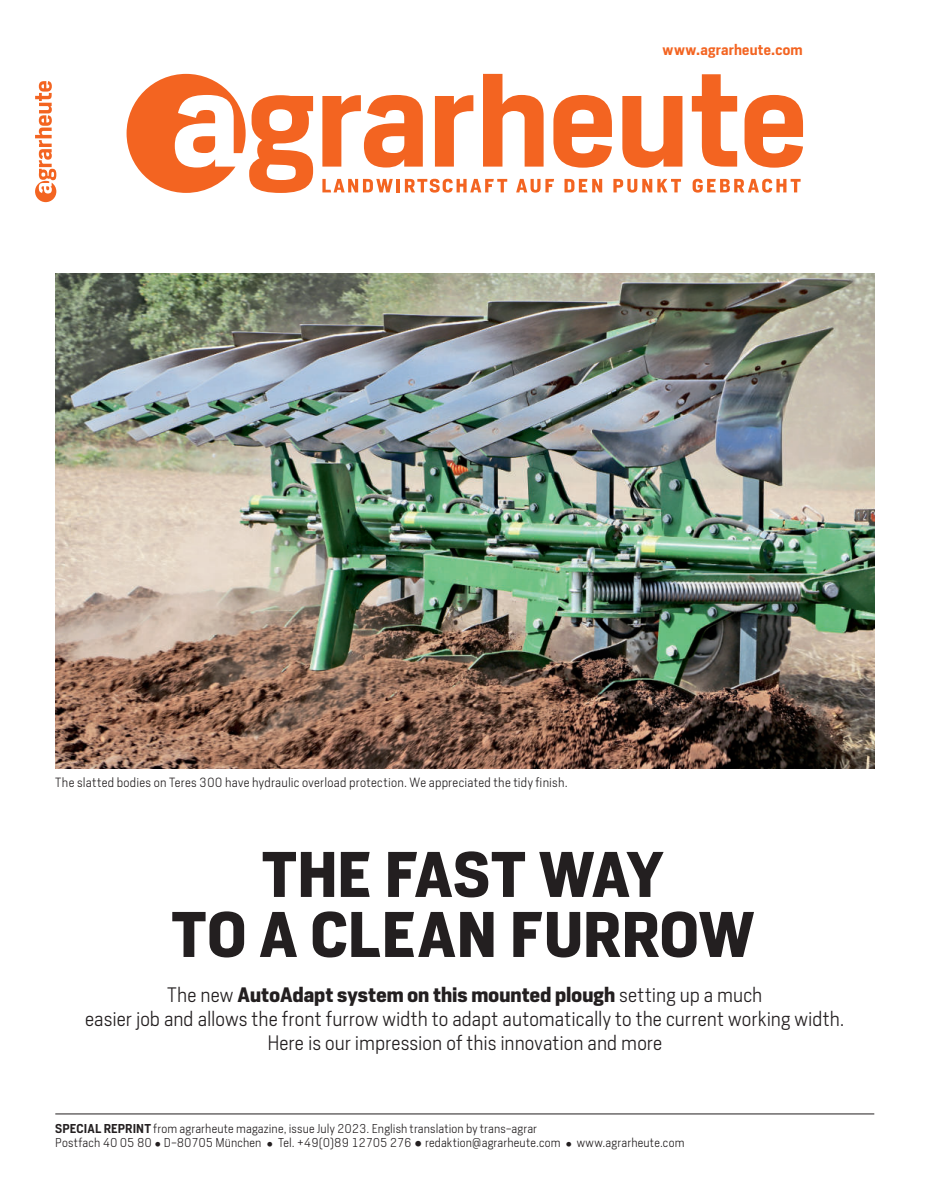
<style>
.page{position:relative;width:936px;height:1191px;background:#fff}
.page>*{position:absolute;margin:0;border:0;box-sizing:border-box;transform-origin:0 0}
.t1{font:700 60px/60px "Heron Sans";letter-spacing:.005em;color:#231f20;text-align:center}
.t2{font:300 19.5px/24px "Heron Sans";color:#231f20;text-align:center}
.t3{font:600 14.25px "Heron Sans";letter-spacing:.015em;color:#f36421}
.t4{font:300 12.45px "Heron Sans";letter-spacing:.02em;color:#231f20}
.t5{font:300 12px/14.4px "Heron Sans";letter-spacing:.01em;color:#231f20}
.s1{font-weight:700}
.s2{font-weight:600}
</style>
<div class="page">
<img style="left:55px;top:274px;width:819px;height:495px">
<hr style="left:55px;top:1113px;width:819px;height:1px;background:#231f20">
<svg style="left:744px;top:95px;width:59px;height:73px"></svg>
<svg style="left:691px;top:74px;width:46px;height:93px"></svg>
<svg style="left:553px;top:95px;width:59px;height:73px"></svg>
<svg style="left:435px;top:95px;width:38px;height:72px"></svg>
<svg style="left:483px;top:74px;width:60px;height:93px"></svg>
<svg style="left:622px;top:96px;width:60px;height:72px"></svg>
<svg style="left:322px;top:95px;width:101px;height:72px"></svg>
<svg style="left:126px;top:74px;width:187px;height:119px"></svg>
<hr style="left:396px;top:179px;width:4px;height:13px;background:#f36421">
<svg style="left:322px;top:179px;width:71px;height:13px"></svg>
<svg style="left:692px;top:179px;width:108px;height:14px"></svg>
<svg style="left:405px;top:179px;width:102px;height:14px"></svg>
<svg style="left:516px;top:179px;width:38px;height:14px"></svg>
<svg style="left:613px;top:179px;width:68px;height:14px"></svg>
<svg style="left:564px;top:179px;width:38px;height:13px"></svg>
<svg style="left:35px;top:81px;width:21px;height:121px"></svg>
<p class="t3" style="left:662px;top:44px;width:142px">www.agrarheute.com</p>
<p class="t4" style="left:55px;top:777px;width:514px">The slatted bodies on Teres 300 have hydraulic overload protection. We appreciated the tidy finish.</p>
<h1 class="t1" style="left:171px;top:849px;width:584px">THE FAST WAY<br>TO A CLEAN FURROW</h1>
<p class="t2" style="left:85px;top:984px;width:761px">The new <span class="s1">AutoAdapt system on this mounted plough</span> setting up a much<br>easier job and allows the front furrow width to adapt automatically to the current working width.<br>Here is our impression of this innovation and more</p>
<p class="t5" style="left:55px;top:1122px;width:630px"><span class="s2">SPECIAL REPRINT</span> from agrarheute magazine, issue July 2023. English translation by trans-agrar<br>Postfach 40 05 80 • D-80705 München • Tel. +49(0)89 12705 276 • redaktion@agrarheute.com • www.agrarheute.com</p>
</div>
